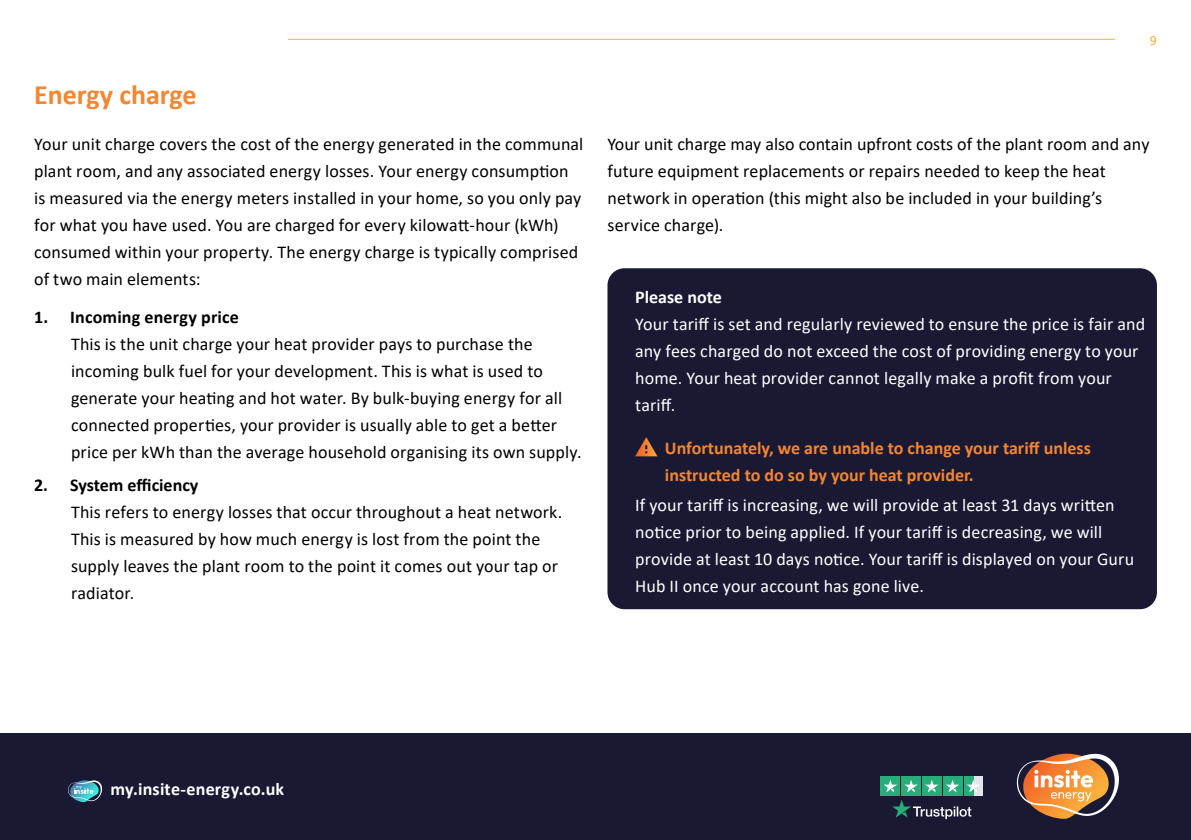
<style>
.page{position:relative;width:1191px;height:840px;background:#fff}
.page>*{position:absolute;margin:0;border:0;box-sizing:border-box;transform-origin:0 0}
.t1{font:700 28px "Calibri";color:#f6852f}
.t2{font:18px/27px "Calibri";letter-spacing:.005em;color:#000}
.t3{font:18px/27px "Calibri";letter-spacing:.005em;color:#fff}
.t4{font:700 18px/27px "Calibri";color:#f6852f}
.t5{font:700 18px "Calibri";letter-spacing:.01em;color:#000}
.t6{font:700 18px "Calibri";letter-spacing:.005em;color:#fff}
.t7{font:14px "Calibri";color:#fbb03b}
</style>
<div class="page">
<div style="left:0;top:732px;width:1191px;height:107px;background:#191934"></div>
<svg style="left:1017px;top:753px;width:102px;height:65px"></svg>
<svg style="left:892px;top:800px;width:79px;height:18px"></svg>
<div style="left:973px;top:776px;width:9px;height:19px;background:#e5e3ed"></div>
<div style="left:963px;top:776px;width:10px;height:19px;background:#27ad7a"></div>
<div style="left:880px;top:776px;width:20px;height:19px;background:#27ad7a"></div>
<div style="left:901px;top:776px;width:19px;height:19px;background:#27ad7a"></div>
<div style="left:922px;top:776px;width:19px;height:19px;background:#27ad7a"></div>
<div style="left:943px;top:776px;width:19px;height:19px;background:#27ad7a"></div>
<svg style="left:884px;top:780px;width:13px;height:12px"></svg>
<svg style="left:904px;top:780px;width:13px;height:12px"></svg>
<svg style="left:925px;top:780px;width:13px;height:12px"></svg>
<svg style="left:946px;top:780px;width:13px;height:12px"></svg>
<svg style="left:966px;top:779px;width:13px;height:13px"></svg>
<hr style="left:288px;top:39px;width:827px;height:1px;background:#fbb03b">
<svg style="left:68px;top:780px;width:34px;height:21px"></svg>
<div style="left:607px;top:268px;width:550px;height:341px;background:#191934;border-radius:17px"></div>
<svg style="left:635px;top:437px;width:22px;height:19px"></svg>
<h1 class="t1" style="left:34px;top:75px;width:164px">Energy charge</h1>
<p class="t2" style="left:34px;top:130px;width:550px">Your unit charge covers the cost of the energy generated in the communal plant room, and any associated energy losses. Your energy consumption is measured via the energy meters installed in your home, so you only pay for what you have used. You are charged for every kilowatt-hour (kWh) consumed within your property. The energy charge is typically comprised of two main elements:</p>
<p class="t5" style="left:34px;top:304px;width:206px">1. Incoming energy price</p>
<p class="t2" style="left:71px;top:330px;width:512px">This is the unit charge your heat provider pays to purchase the incoming bulk fuel for your development. This is what is used to generate your heating and hot water. By bulk-buying energy for all connected properties, your provider is usually able to get a better price per kWh than the average household organising its own supply.</p>
<p class="t5" style="left:34px;top:472px;width:166px">2. System efficiency</p>
<p class="t2" style="left:71px;top:498px;width:493px">This refers to energy losses that occur throughout a heat network.<br>This is measured by how much energy is lost from the point the supply leaves the plant room to the point it comes out your tap or radiator.</p>
<p class="t7" style="left:1149px;top:30px;width:9px">9</p>
<p class="t2" style="left:607px;top:130px;width:543px">Your unit charge may also contain upfront costs of the plant room and any future equipment replacements or repairs needed to keep the heat network in operation (this might also be included in your building’s service charge).</p>
<p class="t6" style="left:635px;top:284px;width:88px">Please note</p>
<p class="t3" style="left:635px;top:310px;width:511px">Your tariff is set and regularly reviewed to ensure the price is fair and any fees charged do not exceed the cost of providing energy to your home. Your heat provider cannot legally make a profit from your tariff.</p>
<p class="t4" style="left:665px;top:433px;width:427px">Unfortunately, we are unable to change your tariff unless instructed to do so by your heat provider.</p>
<p class="t3" style="left:635px;top:491px;width:500px">If your tariff is increasing, we will provide at least 31 days written notice prior to being applied. If your tariff is decreasing, we will provide at least 10 days notice. Your tariff is displayed on your Guru Hub II once your account has gone live.</p>
<p class="t6" style="left:111px;top:776px;width:175px">my.insite-energy.co.uk</p>
</div>
